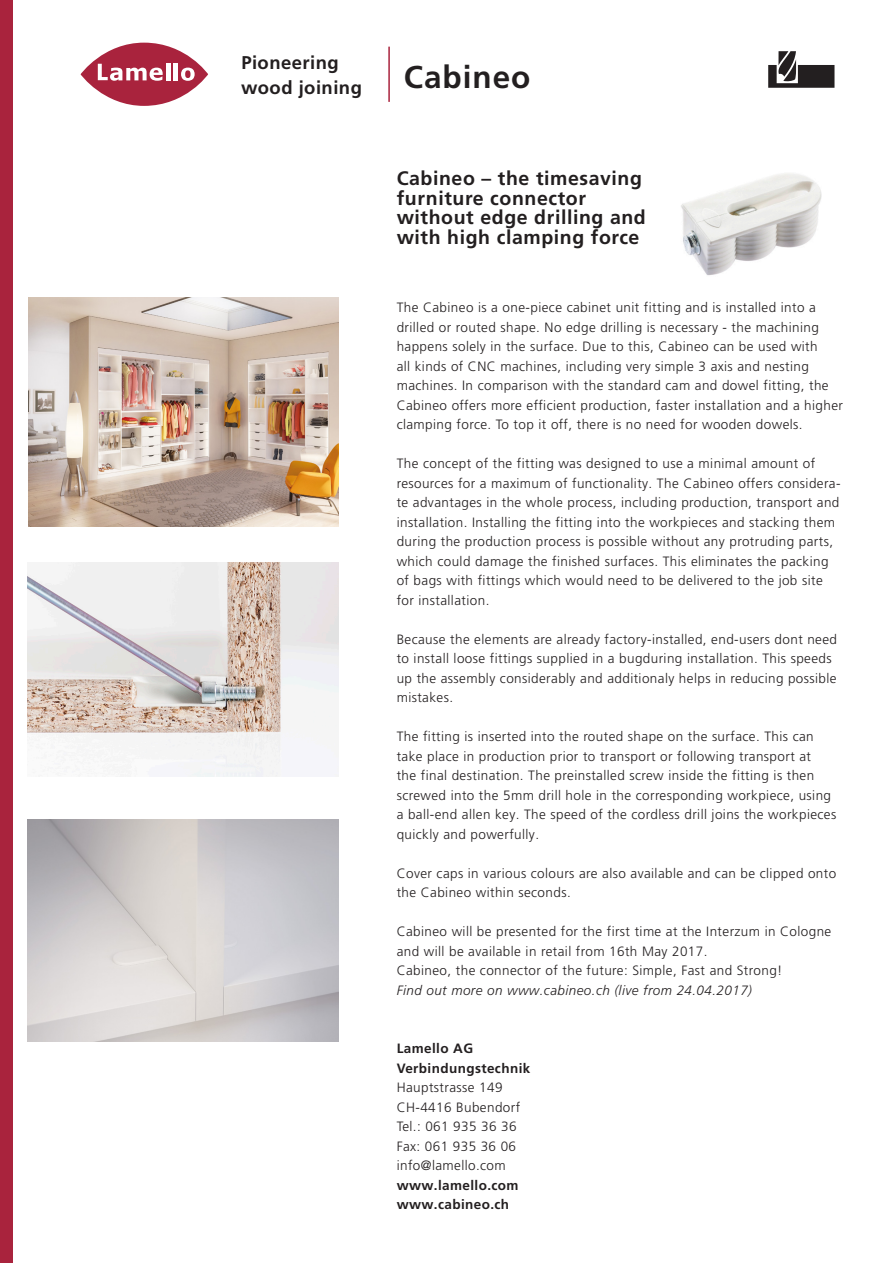
<style>
.page{position:relative;width:893px;height:1263px;background:#fff}
.page>*{position:absolute;margin:0;border:0;box-sizing:border-box;transform-origin:0 0}
.Titel{font:700 31.5px "Frutiger LT Pro";letter-spacing:.03em;color:#231f20}
.Text{font:700 19.5px/19.5px "Frutiger LT Pro";letter-spacing:.03em;color:#231f20}
.Verbinden{font:700 18.45px/25.3px "Frutiger LT Pro";letter-spacing:.025em;color:#231f20}
.Text-2{font:300 13.5px/19.5px "Frutiger LT Pro";letter-spacing:.03em;color:#231f20}
.Summary{font:300 13.5px "Frutiger LT Pro";letter-spacing:.03em;color:#231f20}
.Summary-2{font:700 13.5px "Frutiger LT Pro";letter-spacing:.03em;color:#231f20}
.s1{font-style:italic}
</style>
<div class="page">
<div style="left:0;top:0;width:13px;height:1263px;background:#a9233d"></div>
<hr style="left:388px;top:47px;width:2px;height:55px;background:#a9233d">
<img style="left:27px;top:563px;width:312px;height:213px">
<svg style="left:768px;top:51px;width:66px;height:37px"></svg>
<svg style="left:81px;top:43px;width:127px;height:63px;background:#b6445a"></svg>
<hr style="left:166px;top:63px;width:4px;height:17px;background:#fff">
<hr style="left:174px;top:63px;width:4px;height:17px;background:#fff">
<svg style="left:181px;top:68px;width:14px;height:13px"></svg>
<svg style="left:98px;top:64px;width:65px;height:17px"></svg>
<img style="left:27px;top:819px;width:312px;height:222px">
<img style="left:28px;top:298px;width:311px;height:228px">
<img style="left:681px;top:173px;width:141px;height:103px">
<p class="Verbinden" style="left:241px;top:50px;width:122px">Pioneering wood joining</p>
<p class="Titel" style="left:404px;top:58px;width:128px">Cabineo</p>
<p class="Text" style="left:397px;top:169px;width:251px">Cabineo – the timesaving furniture connector without edge drilling and with high clamping force</p>
<p class="Text-2" style="left:397px;top:298px;width:448px">The Cabineo is a one-piece cabinet unit fitting and is installed into a drilled or routed shape. No edge drilling is necessary - the machining happens solely in the surface. Due to this, Cabineo can be used with<br>all kinds of CNC machines, including very simple 3 axis and nesting machines. In comparison with the standard cam and dowel fitting, the Cabineo offers more efficient production, faster installation and a higher clamping force. To top it off, there is no need for wooden dowels.</p>
<p class="Text-2" style="left:397px;top:454px;width:445px">The concept of the fitting was designed to use a minimal amount of resources for a maximum of functionality. The Cabineo offers considera&shy;te advantages in the whole process, including production, transport and installation. Installing the fitting into the workpieces and stacking them during the production process is possible without any protruding parts, which could damage the finished surfaces. This eliminates the packing of bags with fittings which would need to be delivered to the job site for installation.</p>
<p class="Text-2" style="left:397px;top:629px;width:442px">Because the elements are already factory-installed, end-users dont need to install loose fittings supplied in a bugduring installation. This speeds up the assembly considerably and additionaly helps in reducing possible mistakes.</p>
<p class="Text-2" style="left:397px;top:727px;width:441px">The fitting is inserted into the routed shape on the surface. This can take place in production prior to transport or following transport at<br>the final destination. The preinstalled screw inside the fitting is then screwed into the 5mm drill hole in the corresponding workpiece, using a ball-end allen key. The speed of the cordless drill joins the workpieces quickly and powerfully.</p>
<p class="Text-2" style="left:397px;top:863px;width:441px">Cover caps in various colours are also available and can be clipped onto the Cabineo within seconds.</p>
<p class="Text-2" style="left:397px;top:922px;width:436px">Cabineo will be presented for the first time at the Interzum in Cologne and will be available in retail from 16th May 2017.</p>
<p class="Text-2" style="left:397px;top:961px;width:387px">Cabineo, the connector of the future: Simple, Fast and Strong!<br><span class="s1">Find out more on www.cabineo.ch (live from 24.04.2017)</span></p>
<p class="Summary-2" style="left:397px;top:1040px;width:78px">Lamello AG</p>
<p class="Summary-2" style="left:397px;top:1060px;width:135px">Verbindungstechnik</p>
<p class="Summary" style="left:397px;top:1079px;width:107px">Hauptstrasse 149</p>
<p class="Summary" style="left:397px;top:1099px;width:125px">CH-4416 Bubendorf</p>
<p class="Summary" style="left:397px;top:1118px;width:121px">Tel.: 061 935 36 36</p>
<p class="Summary" style="left:397px;top:1138px;width:121px">Fax: 061 935 36 06</p>
<p class="Summary" style="left:397px;top:1157px;width:111px">info@lamello.com</p>
<p class="Summary-2" style="left:397px;top:1177px;width:123px">www.lamello.com</p>
<p class="Summary-2" style="left:397px;top:1196px;width:114px">www.cabineo.ch</p>
</div>
